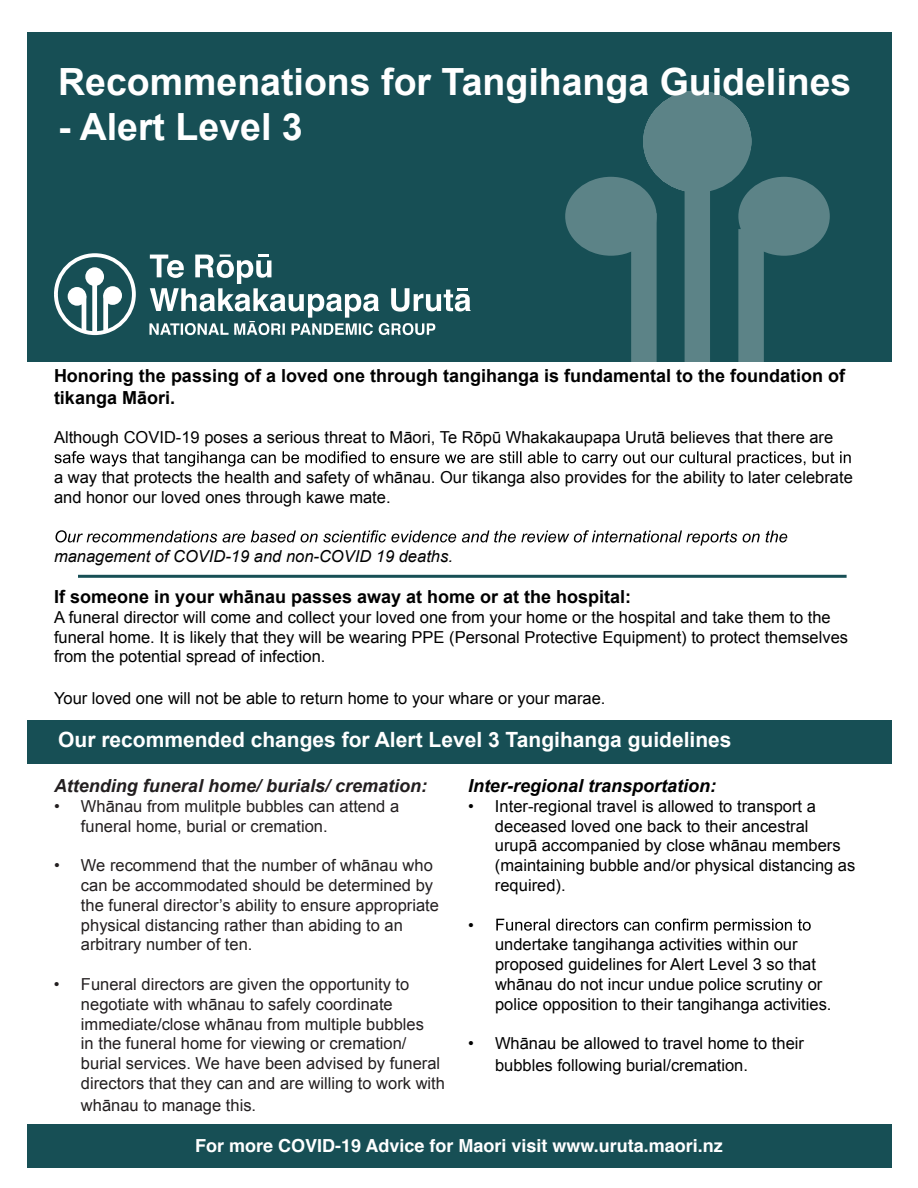
<style>
.page{position:relative;width:918px;height:1188px;background:#fff}
.page>*{position:absolute;margin:0;border:0;box-sizing:border-box;transform-origin:0 0}
.t1{font:700 37.5px "Arial";color:#fff}
.t2{font:700 21px "Arial";color:#fff}
.t3{font:700 18px/21.6px "Arial";color:#000}
.t4{font:700 18px "Helvetica";color:#fff}
.t5{font:italic 700 18px "Arial";color:#231f20}
.t6{font:italic 700 18px "Arial";color:#000}
.t7{font:16.5px/19.8px "Arial";color:#000}
.t8{font:16.5px/19.8px "Arial";color:#231f20}
.t9{font:italic 16.5px "Arial";color:#000}
</style>
<div class="page">
<div style="left:27px;top:720px;width:864px;height:43px;background:#174f55"></div>
<div style="left:27px;top:32px;width:865px;height:330px;background:#174f55"></div>
<div style="left:27px;top:1125px;width:864px;height:43px;background:#174f55"></div>
<div style="left:54px;top:253px;width:82px;height:82px;border:4px solid #fff;border-radius:50%"></div>
<hr style="left:82px;top:296px;width:4px;height:36px;background:#fff">
<div style="left:68px;top:287px;width:18px;height:19px;background:#fff;border-radius:50%"></div>
<div style="left:103px;top:295px;width:5px;height:38px;background:#fff"></div>
<div style="left:103px;top:286px;width:19px;height:19px;background:#fff;border-radius:50%"></div>
<div style="left:92px;top:282px;width:5px;height:52px;background:#fff"></div>
<div style="left:85px;top:267px;width:19px;height:19px;background:#fff;border-radius:50%"></div>
<svg style="left:149px;top:255px;width:322px;height:80px"></svg>
<div style="left:738px;top:177px;width:92px;height:79px;background:#5c8387;border:2px solid #fff;border-radius:50%"></div>
<div style="left:565px;top:177px;width:92px;height:79px;background:#5c8387;border:2px solid #fff;border-radius:50%"></div>
<svg style="left:630px;top:90px;width:134px;height:272px"></svg>
<svg style="left:55px;top:451px;width:796px;height:16px"></svg>
<svg style="left:56px;top:530px;width:731px;height:16px"></svg>
<hr style="left:78px;top:575px;width:769px;height:3px;background:#174f55">
<svg style="left:496px;top:918px;width:315px;height:16px"></svg>
<h1 class="t1" style="left:58px;top:57px;width:795px">Recommenations for Tangihanga Guidelines</h1>
<h1 class="t1" style="left:58px;top:102px;width:246px">- Alert Level 3</h1>
<p class="t3" style="left:54px;top:366px;width:793px">Honoring the passing of a loved one through tangihanga is fundamental to the foundation of tikanga Māori.</p>
<p class="t7" style="left:54px;top:428px;width:781px">Although COVID-19 poses a serious threat to Māori, Te Rōpū Whakakaupapa Urutā believes that there are</p>
<p class="t7" style="left:54px;top:467px;width:800px">a way that protects the health and safety of whānau. Our tikanga also provides for the ability to later celebrate and honor our loved ones through kawe mate.</p>
<p class="t9" style="left:54px;top:546px;width:400px">management of COVID-19 and non-COVID 19 deaths.</p>
<p class="t3" style="left:54px;top:586px;width:579px">If someone in your whānau passes away at home or at the hospital:</p>
<p class="t7" style="left:54px;top:607px;width:796px">A funeral director will come and collect your loved one from your home or the hospital and take them to the funeral home. It is likely that they will be wearing PPE (Personal Protective Equipment) to protect themselves from the potential spread of infection.</p>
<p class="t7" style="left:54px;top:688px;width:553px">Your loved one will not be able to return home to your whare or your marae.</p>
<p class="t2" style="left:58px;top:726px;width:675px">Our recommended changes for Alert Level 3 Tangihanga guidelines</p>
<p class="t5" style="left:54px;top:774px;width:375px">Attending funeral home/ burials/ cremation:</p>
<p class="t8" style="left:81px;top:796px;width:320px;text-indent:-27px">• Whānau from mulitple bubbles can attend a funeral home, burial or cremation.</p>
<p class="t8" style="left:81px;top:856px;width:359px;text-indent:-27px">• We recommend that the number of whānau who can be accommodated should be determined by the funeral director’s ability to ensure appropriate physical distancing rather than abiding to an arbitrary number of ten.</p>
<p class="t8" style="left:81px;top:974px;width:366px;text-indent:-27px">• Funeral directors are given the opportunity to negotiate with whānau to safely coordinate immediate/close whānau from multiple bubbles<br>in the funeral home for viewing or cremation/ burial services. We have been advised by funeral directors that they can and are willing to work with</p>
<p class="t8" style="left:81px;top:1095px;width:177px">whānau to manage this.</p>
<p class="t6" style="left:468px;top:774px;width:250px">Inter-regional transportation:</p>
<p class="t7" style="left:495px;top:796px;width:362px;text-indent:-27px">• Inter-regional travel is allowed to transport a deceased loved one back to their ancestral<br>urupā accompanied by close whānau members (maintaining bubble and/or physical distancing as required).</p>
<p class="t7" style="left:468px;top:915px;width:7px">•</p>
<p class="t7" style="left:495px;top:935px;width:338px">undertake tangihanga activities within our proposed guidelines for Alert Level 3 so that whānau do not incur undue police scrutiny or police opposition to their tangihanga activities.</p>
<p class="t7" style="left:495px;top:1033px;width:311px;line-height:21.6px;text-indent:-27px">• Whānau be allowed to travel home to their bubbles following burial/cremation.</p>
<p class="t4" style="left:195px;top:1131px;width:529px">For more COVID-19 Advice for Maori visit www.uruta.maori.nz</p>
</div>
